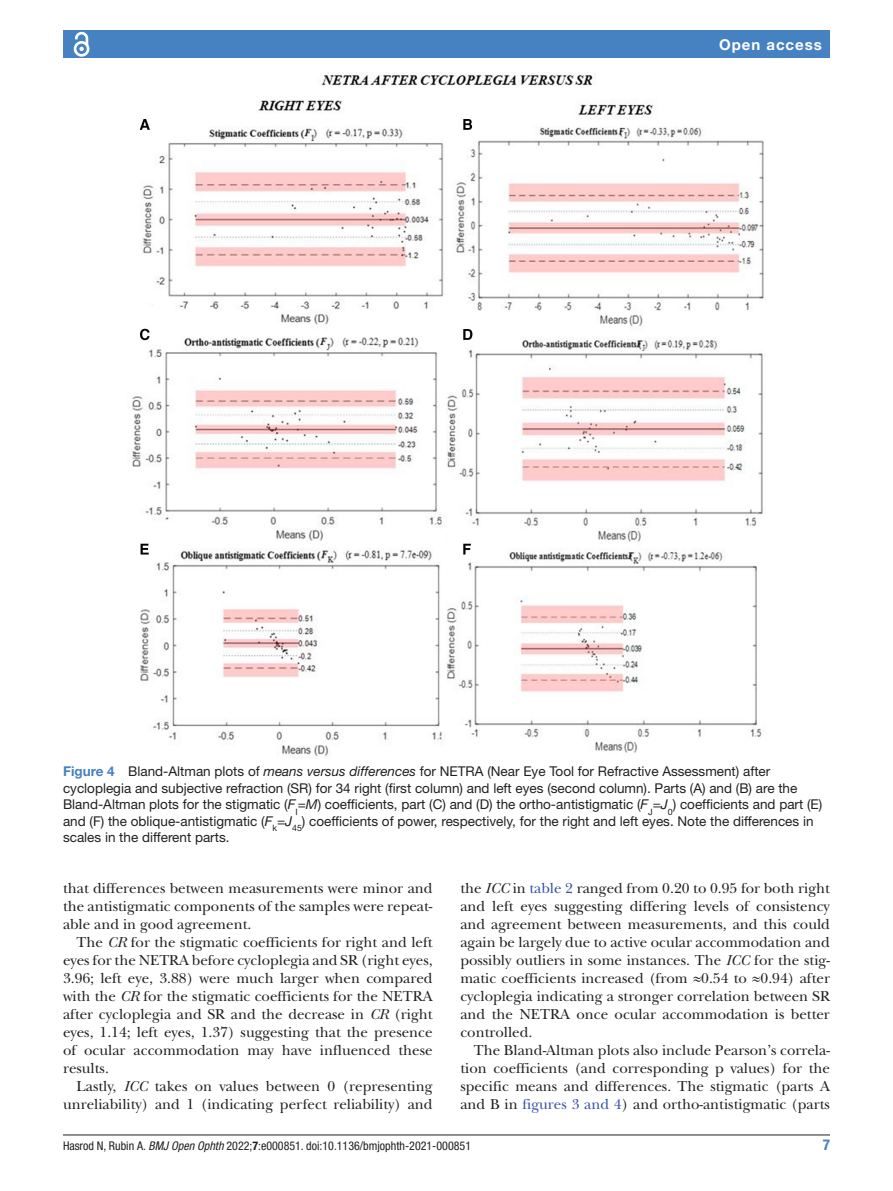
<style>
.page{position:relative;width:893px;height:1191px;background:#fff}
.page>*{position:absolute;margin:0;border:0;box-sizing:border-box;transform-origin:0 0}
.t1{font:15px/18px "New Baskerville";color:#231f20;text-align:justify}
.t2{font:700 15px "Helvetica Neue LT Std";letter-spacing:.065em;color:#fff}
.t3{font:700 condensed 15px "Helvetica Neue LT Std";color:#4681c2}
.t4{font:13.5px/16.5px "Helvetica Neue LT Std";color:#231f20}
.t5{font:condensed 12px "Helvetica Neue LT Std";color:#231f20}
.s1{font-weight:700;color:#4681c2}
.s2{font-style:italic}
.s3{color:#3853a3}
.s4{font-weight:700}
</style>
<div class="page">
<hr style="left:63px;top:1134px;width:767px;height:1px;background:#231f20">
<div style="left:63px;top:31px;width:767px;height:27px;background:#4681c2"></div>
<svg style="left:73px;top:31px;width:17px;height:26px"></svg>
<img style="left:132px;top:73px;width:632px;height:683px">
<p class="t2" style="left:719px;top:35px;width:104px">Open access</p>
<p class="t4" style="left:63px;top:763px;width:761px"><span class="s1">Figure 4</span> Bland-Altman plots of <span class="s2">means versus differences</span> for NETRA (Near Eye Tool for Refractive Assessment) after cycloplegia and subjective refraction (SR) for 34 right (first column) and left eyes (second column). Parts (A) and (B) are the Bland-Altman plots for the stigmatic (<span class="s2">F</span><sub>I</sub>=<span class="s2">M</span>) coefficients, part (C) and (D) the ortho-antistigmatic (<span class="s2">F</span><sub>J</sub>=<span class="s2">J</span><sub>0</sub>) coefficients and part (E) and (F) the oblique-antistigmatic (<span class="s2">F</span><sub>k</sub>=<span class="s2">J</span><sub>45</sub>) coefficients of power, respectively, for the right and left eyes. Note the differences in scales in the different parts.</p>
<p class="t1" style="left:63px;top:879px;width:371px">that differences between measurements were minor and the antistigmatic components of the samples were repeat&shy;able and in good agreement.</p>
<p class="t1" style="left:63px;top:933px;width:371px;text-indent:14px">The <span class="s2">CR</span> for the stigmatic coefficients for right and left eyes for the NETRA before cycloplegia and SR (right eyes, 3.96; left eye, 3.88) were much larger when compared with the <span class="s2">CR</span> for the stigmatic coefficients for the NETRA after cycloplegia and SR and the decrease in <span class="s2">CR</span> (right eyes, 1.14; left eyes, 1.37) suggesting that the presence of ocular accommodation may have influenced these results.</p>
<p class="t1" style="left:63px;top:1077px;width:371px;text-align:right">Lastly, <span class="s2">ICC</span> takes on values between 0 (representing unreliability) and 1 (indicating perfect reliability) and</p>
<p class="t1" style="left:460px;top:879px;width:371px">the <span class="s2">ICC</span> in <span class="s3">table 2</span> ranged from 0.20 to 0.95 for both right and left eyes suggesting differing levels of consistency and agreement between measurements, and this could again be largely due to active ocular accommodation and possibly outliers in some instances. The <span class="s2">ICC</span> for the stig&shy;matic coefficients increased (from ≈0.54 to ≈0.94) after cycloplegia indicating a stronger correlation between SR and the NETRA once ocular accommodation is better controlled.</p>
<p class="t1" style="left:460px;top:1041px;width:371px;text-indent:14px">The Bland-Altman plots also include Pearson’s correla&shy;tion coefficients (and corresponding p values) for the specific means and differences. The stigmatic (parts A and B in <span class="s3">figures 3 and 4</span>) and ortho-antistigmatic (parts</p>
<p class="t5" style="left:63px;top:1138px;width:410px">Hasrod N, Rubin A. <span class="s2">BMJ Open Ophth</span> 2022;<span class="s4">7</span>:e000851. doi:10.1136/bmjophth-2021-000851</p>
<p class="t3" style="left:823px;top:1135px;width:9px">7</p>
</div>
